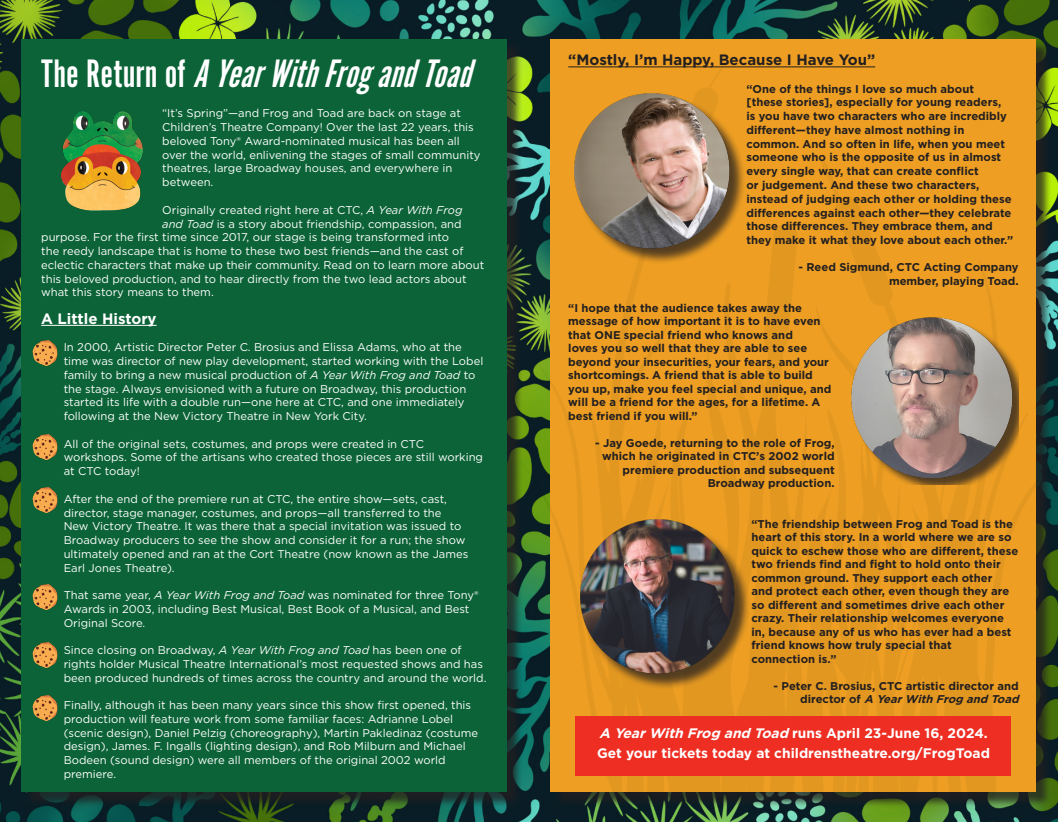
<style>
.page{position:relative;width:1058px;height:822px;background:#fff}
.page>*{position:absolute;margin:0;border:0;box-sizing:border-box;transform-origin:0 0}
.t1{font:italic 41.25px "Alternate Got No 1 D";color:#fff}
.t2{font:700 15px "Gotham";color:#231f20}
.t3{font:700 15px "Gotham";color:#fff}
.t4{font:700 13.75px "Gotham";color:#fff}
.t5{font:11.25px/13.8px "Gotham";color:#fff}
.t6{font:700 11.25px/13.5px "Gotham";color:#231f20}
.s1{font-style:normal}
.s2{font-style:italic}
</style>
<div class="page">
<img style="left:0;top:0;width:1058px;height:821px">
<img style="left:519px;top:0;width:539px;height:801px">
<hr style="left:568px;top:66px;width:307px;height:1px;background:#231f20">
<div style="left:24px;top:41px;width:498px;height:766px;background:#231f20;opacity:.75"></div>
<div style="left:22px;top:39px;width:485px;height:752px;background:#0b6337"></div>
<div style="left:576px;top:95px;width:169px;height:169px;background:#231f20;opacity:.75"></div>
<img style="left:568px;top:87px;width:167px;height:167px">
<div style="left:582px;top:521px;width:168px;height:169px;background:#231f20;opacity:.75"></div>
<img style="left:574px;top:513px;width:166px;height:166px">
<hr style="left:41px;top:325px;width:116px;height:1px;background:#fff">
<img style="left:61px;top:111px;width:82px;height:100px">
<img style="left:846px;top:311px;width:172px;height:173px">
<img style="left:32px;top:340px;width:26px;height:26px">
<img style="left:32px;top:584px;width:26px;height:26px">
<img style="left:32px;top:642px;width:26px;height:26px">
<img style="left:32px;top:695px;width:26px;height:26px">
<img style="left:32px;top:487px;width:26px;height:26px">
<img style="left:32px;top:434px;width:26px;height:26px">
<div style="left:576px;top:715px;width:435px;height:59px;background:#ee2e22"></div>
<p class="t1" style="left:41px;top:52px;width:443px"><span class="s1">T h e R e t u r n o f</span> AYearWithFrogandToad</p>
<p class="t5" style="left:162px;top:106px;width:320px">“It’s Spring”—and Frog and Toad are back on stage at Children’s Theatre Company! Over the last 22 years, this beloved Tony® Award-nominated musical has been all over the world, enlivening the stages of small community theatres, large Broadway houses, and everywhere in between.</p>
<p class="t5" style="left:162px;top:202px;width:302px">Originally created right here at CTC, <span class="s2">A Year With Frog</span></p>
<p class="t5" style="left:162px;top:216px;width:301px"><span class="s2">and Toad</span> is a story about friendship, compassion, and</p>
<p class="t5" style="left:41px;top:230px;width:409px">purpose. For the first time since 2017, our stage is being transformed into</p>
<p class="t5" style="left:41px;top:244px;width:424px">the reedy landscape that is home to these two best friends—and the cast of</p>
<p class="t5" style="left:41px;top:257px;width:444px">eclectic characters that make up their community. Read on to learn more about</p>
<p class="t5" style="left:41px;top:271px;width:427px">this beloved production, and to hear directly from the two lead actors about</p>
<p class="t5" style="left:41px;top:285px;width:174px">what this story means to them.</p>
<p class="t3" style="left:41px;top:308px;width:117px">A Little History</p>
<p class="t5" style="left:64px;top:340px;width:421px;text-indent:-22px">• In 2000, Artistic Director Peter C. Brosius and Elissa Adams, who at the time was director of new play development, started working with the Lobel family to bring a new musical production of <span class="s2">A Year With Frog and Toad</span> to the stage. Always envisioned with a future on Broadway, this production started its life with a double run—one here at CTC, and one immediately following at the New Victory Theatre in New York City.</p>
<p class="t5" style="left:64px;top:436px;width:421px;text-indent:-22px">• All of the original sets, costumes, and props were created in CTC workshops. Some of the artisans who created those pieces are still working at CTC today!</p>
<p class="t5" style="left:64px;top:491px;width:406px;text-indent:-22px">• After the end of the premiere run at CTC, the entire show—sets, cast, director, stage manager, costumes, and props—all transferred to the New Victory Theatre. It was there that a special invitation was issued to Broadway producers to see the show and consider it for a run; the show ultimately opened and ran at the Cort Theatre (now known as the James Earl Jones Theatre).</p>
<p class="t5" style="left:64px;top:587px;width:416px;text-indent:-22px">• That same year, <span class="s2">A Year With Frog and Toad</span> was nominated for three Tony®<br>Awards in 2003, including Best Musical, Best Book of a Musical, and Best<br>Original Score.</p>
<p class="t5" style="left:64px;top:642px;width:424px;text-indent:-22px">• Since closing on Broadway, <span class="s2">A Year With Frog and Toad</span> has been one of rights holder Musical Theatre International’s most requested shows and has been produced hundreds of times across the country and around the world.</p>
<p class="t5" style="left:64px;top:697px;width:416px;text-indent:-22px">• Finally, although it has been many years since this show first opened, this production will feature work from some familiar faces: Adrianne Lobel (scenic design), Daniel Pelzig (choreography), Martin Pakledinaz (costume design), James. F. Ingalls (lighting design), and Rob Milburn and Michael Bodeen (sound design) were all members of the original 2002 world premiere.</p>
<p class="t2" style="left:568px;top:50px;width:308px">“Mostly, I’m Happy, Because I Have You”</p>
<p class="t6" style="left:746px;top:82px;width:268px">“One of the things I love so much about [these stories], especially for young readers, is you have two characters who are incredibly different—they have almost nothing in common. And so often in life, when you meet someone who is the opposite of us in almost every single way, that can create conflict<br>or judgement. And these two characters, instead of judging each other or holding these differences against each other—they celebrate those differences. They embrace them, and they make it what they love about each other.”</p>
<p class="t6" style="left:798px;top:260px;width:222px;text-align:right">- Reed Sigmund, CTC Acting Company member, playing Toad.</p>
<p class="t6" style="left:568px;top:301px;width:265px">“I hope that the audience takes away the message of how important it is to have even that ONE special friend who knows and<br>loves you so well that they are able to see beyond your insecurities, your fears, and your shortcomings. A friend that is able to build you up, make you feel special and unique, and will be a friend for the ages, for a lifetime. A best friend if you will.”</p>
<p class="t6" style="left:595px;top:436px;width:241px;text-align:right">- Jay Goede, returning to the role of Frog, which he originated in CTC’s 2002 world premiere production and subsequent Broadway production.</p>
<p class="t6" style="left:751px;top:517px;width:268px">“The friendship between Frog and Toad is the heart of this story. In a world where we are so quick to eschew those who are different, these two friends find and fight to hold onto their common ground. They support each other<br>and protect each other, even though they are so different and sometimes drive each other crazy. Their relationship welcomes everyone in, because any of us who has ever had a best friend knows how truly special that</p>
<p class="t6" style="left:751px;top:652px;width:86px">connection is.”</p>
<p class="t6" style="left:800px;top:679px;width:224px;text-indent:-27px">- Peter C. Brosius, CTC artistic director and d i r e c t o r o f <span class="s2">A YearWithFrog and Toad</span></p>
<p class="t4" style="left:599px;top:724px;width:390px"><span class="s2">A YearWithFrog and Toad</span> runs April 23-June 16, 2024.</p>
<p class="t4" style="left:597px;top:744px;width:394px">Get your tickets today at childrenstheatre.org/FrogToad</p>
</div>
